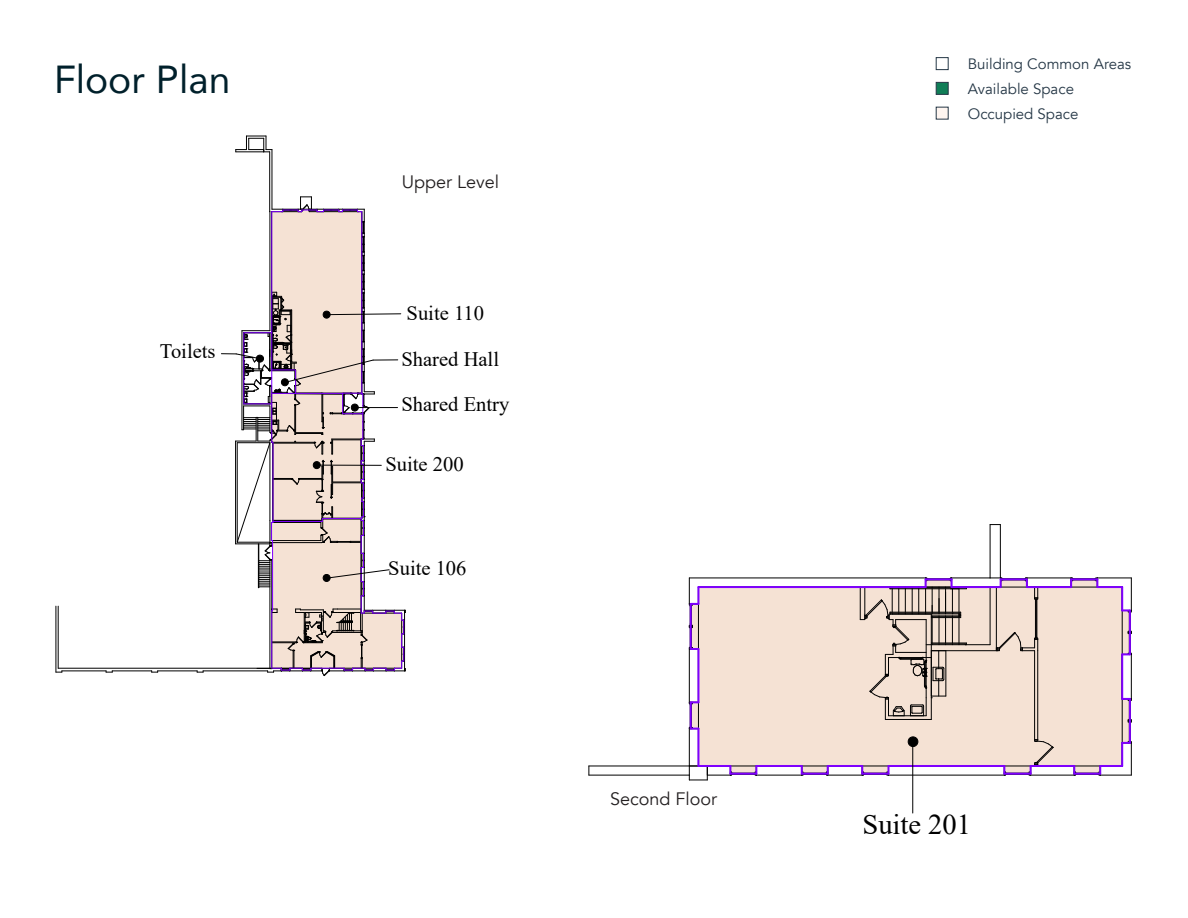
<style>
.page{position:relative;width:1188px;height:918px;background:#fff}
.page>*{position:absolute;margin:0;border:0;box-sizing:border-box;transform-origin:0 0}
.t1{font:39px "Avenir";color:#00202b}
.t2{font:28.5px "Times New Roman";color:#000}
.t3{font:20.55px "Times New Roman";color:#000}
.t4{font:18px "Avenir";color:#231f20}
.t5{font:15px "Avenir";color:#253746}
</style>
<div class="page">
<div style="left:936px;top:57px;width:13px;height:13px;background:#fff;border:1px solid #253746"></div>
<div style="left:936px;top:82px;width:13px;height:13px;background:#107e57;border:1px solid #253746"></div>
<svg style="left:936px;top:107px;width:13px;height:13px"></svg>
<div style="left:691px;top:588px;width:439px;height:186px;background:#f5e2d4"></div>
<hr style="left:698px;top:604px;width:1px;height:125px;background:#000">
<hr style="left:689px;top:729px;width:1px;height:37px;background:#000">
<hr style="left:756px;top:775px;width:46px;height:1px;background:#000">
<hr style="left:828px;top:775px;width:34px;height:1px;background:#000">
<hr style="left:889px;top:775px;width:115px;height:1px;background:#000">
<hr style="left:1031px;top:775px;width:43px;height:1px;background:#000">
<hr style="left:1131px;top:654px;width:1px;height:45px;background:#000">
<hr style="left:952px;top:578px;width:38px;height:1px;background:#000">
<hr style="left:689px;top:578px;width:237px;height:1px;background:#000">
<hr style="left:1027px;top:578px;width:44px;height:1px;background:#000">
<hr style="left:1000px;top:525px;width:1px;height:53px;background:#000">
<hr style="left:990px;top:525px;width:1px;height:53px;background:#000">
<hr style="left:689px;top:649px;width:1px;height:53px;background:#000">
<hr style="left:1035px;top:599px;width:1px;height:39px;background:#000">
<hr style="left:1037px;top:599px;width:1px;height:39px;background:#000">
<hr style="left:1036px;top:600px;width:1px;height:37px;background:#000">
<hr style="left:589px;top:775px;width:100px;height:1px;background:#000">
<hr style="left:589px;top:766px;width:100px;height:1px;background:#000">
<hr style="left:931px;top:650px;width:65px;height:1px;background:#000">
<hr style="left:996px;top:587px;width:1px;height:64px;background:#000">
<hr style="left:990px;top:587px;width:1px;height:58px;background:#000">
<hr style="left:926px;top:644px;width:64px;height:1px;background:#000">
<svg style="left:1034px;top:588px;width:4px;height:12px"></svg>
<hr style="left:1034px;top:651px;width:1px;height:89px;background:#000">
<hr style="left:1037px;top:651px;width:1px;height:89px;background:#000">
<svg style="left:996px;top:632px;width:42px;height:19px"></svg>
<hr style="left:885px;top:719px;width:46px;height:1px;background:#000">
<hr style="left:698px;top:765px;width:32px;height:2px;background:#7f00ff">
<hr style="left:828px;top:765px;width:34px;height:2px;background:#7f00ff">
<hr style="left:889px;top:765px;width:115px;height:2px;background:#7f00ff">
<hr style="left:1031px;top:765px;width:43px;height:2px;background:#7f00ff">
<hr style="left:1121px;top:654px;width:2px;height:45px;background:#7f00ff">
<hr style="left:1027px;top:586px;width:44px;height:2px;background:#7f00ff">
<hr style="left:952px;top:586px;width:49px;height:2px;background:#7f00ff">
<svg style="left:689px;top:766px;width:68px;height:15px"></svg>
<svg style="left:801px;top:766px;width:28px;height:10px"></svg>
<svg style="left:861px;top:766px;width:28px;height:10px"></svg>
<svg style="left:1003px;top:739px;width:51px;height:37px;background:#dac3ca"></svg>
<svg style="left:1073px;top:698px;width:59px;height:78px;background:#e4cdd3"></svg>
<svg style="left:1070px;top:578px;width:62px;height:77px;background:#e6cfd3"></svg>
<svg style="left:990px;top:578px;width:38px;height:10px"></svg>
<svg style="left:860px;top:578px;width:107px;height:141px;background:#d0c0b6"></svg>
<hr style="left:698px;top:586px;width:228px;height:2px;background:#7f00ff">
<hr style="left:756px;top:765px;width:46px;height:2px;background:#7f00ff">
<svg style="left:689px;top:578px;width:10px;height:72px"></svg>
<hr style="left:697px;top:649px;width:2px;height:53px;background:#7f00ff">
<svg style="left:689px;top:701px;width:9px;height:29px"></svg>
<hr style="left:697px;top:729px;width:2px;height:37px;background:#7f00ff">
<div style="left:908px;top:737px;width:10px;height:10px;background:#000;border-radius:50%"></div>
<div style="left:908px;top:737px;width:10px;height:10px;border:1px solid #000;border-radius:50%"></div>
<hr style="left:912px;top:742px;width:1px;height:71px;background:#000">
<svg style="left:236px;top:136px;width:36px;height:17px"></svg>
<hr style="left:56px;top:606px;width:1px;height:66px;background:#000">
<svg style="left:56px;top:671px;width:7px;height:2px"></svg>
<hr style="left:62px;top:671px;width:44px;height:1px;background:#000">
<svg style="left:106px;top:671px;width:7px;height:2px"></svg>
<hr style="left:112px;top:671px;width:40px;height:1px;background:#000">
<svg style="left:151px;top:671px;width:7px;height:2px"></svg>
<hr style="left:158px;top:671px;width:39px;height:1px;background:#000">
<svg style="left:197px;top:671px;width:7px;height:2px"></svg>
<hr style="left:203px;top:671px;width:65px;height:1px;background:#000">
<hr style="left:58px;top:668px;width:223px;height:1px;background:#000">
<hr style="left:58px;top:606px;width:1px;height:62px;background:#000">
<hr style="left:272px;top:150px;width:1px;height:59px;background:#000">
<hr style="left:269px;top:152px;width:1px;height:60px;background:#000">
<svg style="left:221px;top:197px;width:185px;height:479px"></svg>
<div style="left:313px;top:462px;width:7px;height:7px;background:#000;border-radius:50%"></div>
<div style="left:313px;top:461px;width:7px;height:8px;border:1px solid #000;border-radius:50%"></div>
<hr style="left:317px;top:465px;width:64px;height:1px;background:#000">
<p class="t1" style="left:54px;top:48px;width:178px">Floor Plan</p>
<p class="t5" style="left:968px;top:55px;width:165px">Building Common Areas</p>
<p class="t5" style="left:968px;top:80px;width:108px">Available Space</p>
<p class="t5" style="left:968px;top:104px;width:112px">Occupied Space</p>
<p class="t4" style="left:402px;top:172px;width:99px">Upper Level</p>
<p class="t3" style="left:160px;top:337px;width:57px">Toilets</p>
<p class="t3" style="left:407px;top:299px;width:79px">Suite 110</p>
<p class="t3" style="left:401px;top:345px;width:99px">Shared Hall</p>
<p class="t3" style="left:401px;top:390px;width:109px">Shared Entry</p>
<p class="t3" style="left:385px;top:450px;width:80px">Suite 200</p>
<p class="t3" style="left:388px;top:554px;width:80px">Suite 106</p>
<p class="t4" style="left:610px;top:788px;width:109px">Second Floor</p>
<p class="t2" style="left:862px;top:804px;width:110px">Suite 201</p>
</div>
